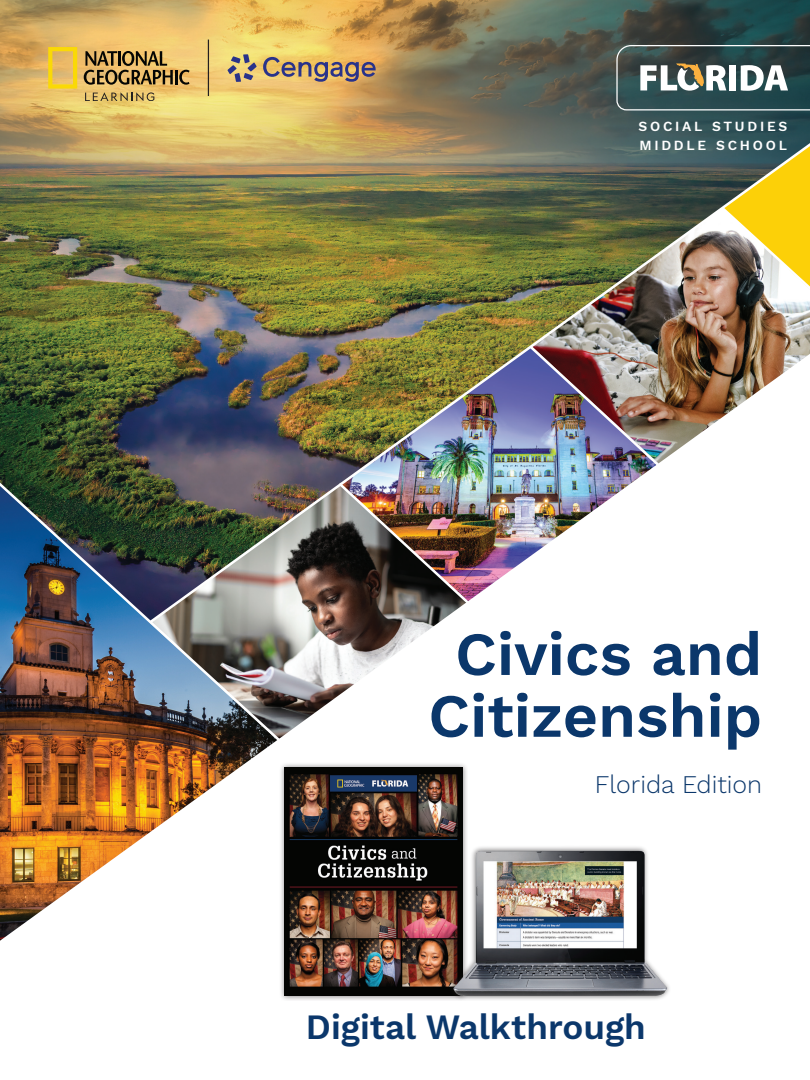
<style>
.page{position:relative;width:810px;height:1080px;background:#fff}
.page>*{position:absolute;margin:0;border:0;box-sizing:border-box;transform-origin:0 0}
.t1{font:600 61.25px/61.9px "Work Sans";color:#0b376b;text-align:center}
.t2{font:600 35px "Work Sans";color:#0b376b}
.t3{font:300 25px "Work Sans";color:#0b376b}
.t4{font:600 13.75px "Work Sans";letter-spacing:.2em;color:#fff}
</style>
<div class="page">
<img style="left:0;top:0;width:147px;height:453px">
<img style="left:286px;top:626px;width:148px;height:108px">
<img style="left:0;top:746px;width:269px;height:195px">
<img style="left:147px;top:0;width:663px;height:626px">
<svg style="left:719px;top:144px;width:91px;height:149px;background:#b9a84e"></svg>
<img style="left:336px;top:480px;width:135px;height:126px">
<img style="left:527px;top:343px;width:135px;height:126px">
<svg style="left:208px;top:40px;width:1px;height:56px"></svg>
<svg style="left:48px;top:47px;width:29px;height:42px"></svg>
<svg style="left:84px;top:51px;width:89px;height:34px;background:#987c47"></svg>
<hr style="left:175px;top:70px;width:3px;height:14px;background:#040503">
<svg style="left:179px;top:70px;width:11px;height:15px"></svg>
<svg style="left:85px;top:92px;width:69px;height:9px"></svg>
<svg style="left:227px;top:54px;width:30px;height:28px"></svg>
<svg style="left:263px;top:57px;width:113px;height:25px;background:#b1946f"></svg>
<svg style="left:616px;top:44px;width:194px;height:67px;background:#576b6b"></svg>
<img style="left:0;top:453px;width:286px;height:293px">
<div style="left:279px;top:762px;width:189px;height:239px;background:#231f20;opacity:.55"></div>
<img style="left:284px;top:768px;width:178px;height:228px">
<img style="left:449px;top:846px;width:220px;height:155px">
<p class="t4" style="left:639px;top:116px;width:150px">SOCIAL STUDIES</p>
<p class="t4" style="left:639px;top:134px;width:149px">MIDDLE SCHOOL</p>
<p class="t1" style="left:428px;top:621px;width:335px">Civics and<br>Citizenship</p>
<p class="t3" style="left:595px;top:766px;width:169px">Florida Edition</p>
<p class="t2" style="left:306px;top:1001px;width:341px">Digital Walkthrough</p>
</div>
